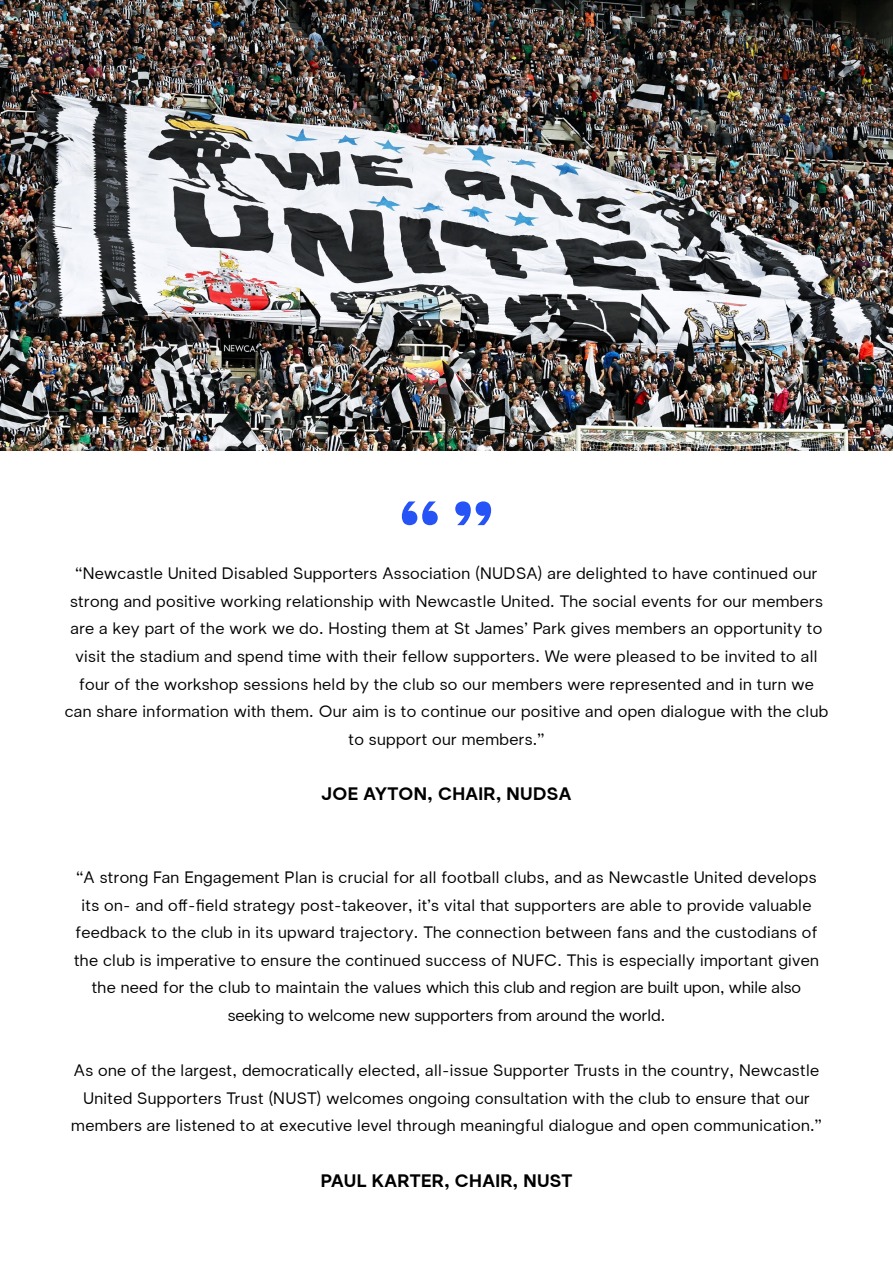
<style>
.page{position:relative;width:893px;height:1263px;background:#fff}
.page>*{position:absolute;margin:0;border:0;box-sizing:border-box;transform-origin:0 0}
.t1{font:900 67.8px "PST Mail Sans";color:#2553f5}
.t2{font:700 18px "PST Mail Sans";letter-spacing:.02em;color:#000}
.t3{font:16.5px/27.6px "PST Mail Sans";letter-spacing:.02em;color:#000;text-align:center}
.t4{font:300 11.25px "PST Mail Sans";color:#000}
</style>
<div class="page">
<img style="left:0;top:0;width:893px;height:451px">
<div style="left:830px;top:35px;width:31px;height:31px;border:1px solid #180607;border-radius:50%"></div>
<p class="t4" style="left:840px;top:44px;width:13px">10</p>
<h1 class="t1" style="left:400px;top:485px;width:40px">“</h1>
<h1 class="t1" style="left:492px;top:542px;width:40px;rotate:-180deg">“</h1>
<p class="t3" style="left:65px;top:560px;width:765px">“Newcastle United Disabled Supporters Association (NUDSA) are delighted to have continued our strong and positive working relationship with Newcastle United. The social events for our members are a key part of the work we do. Hosting them at St James’ Park gives members an opportunity to visit the stadium and spend time with their fellow supporters. We were pleased to be invited to all four of the workshop sessions held by the club so our members were represented and in turn we can share information with them. Our aim is to continue our positive and open dialogue with the club to support our members.”</p>
<p class="t2" style="left:322px;top:783px;width:251px">JOE AYTON, CHAIR, NUDSA</p>
<p class="t3" style="left:74px;top:864px;width:746px">“A strong Fan Engagement Plan is crucial for all football clubs, and as Newcastle United develops its on- and off-field strategy post-takeover, it’s vital that supporters are able to provide valuable feedback to the club in its upward trajectory. The connection between fans and the custodians of the club is imperative to ensure the continued success of NUFC. This is especially important given the need for the club to maintain the values which this club and region are built upon, while also seeking to welcome new supporters from around the world.</p>
<p class="t3" style="left:71px;top:1057px;width:752px">As one of the largest, democratically elected, all-issue Supporter Trusts in the country, Newcastle<br>United Supporters Trust (NUST) welcomes ongoing consultation with the club to ensure that our members are listened to at executive level through meaningful dialogue and open communication.”</p>
<p class="t2" style="left:321px;top:1169px;width:253px">PAUL KARTER, CHAIR, NUST</p>
</div>
